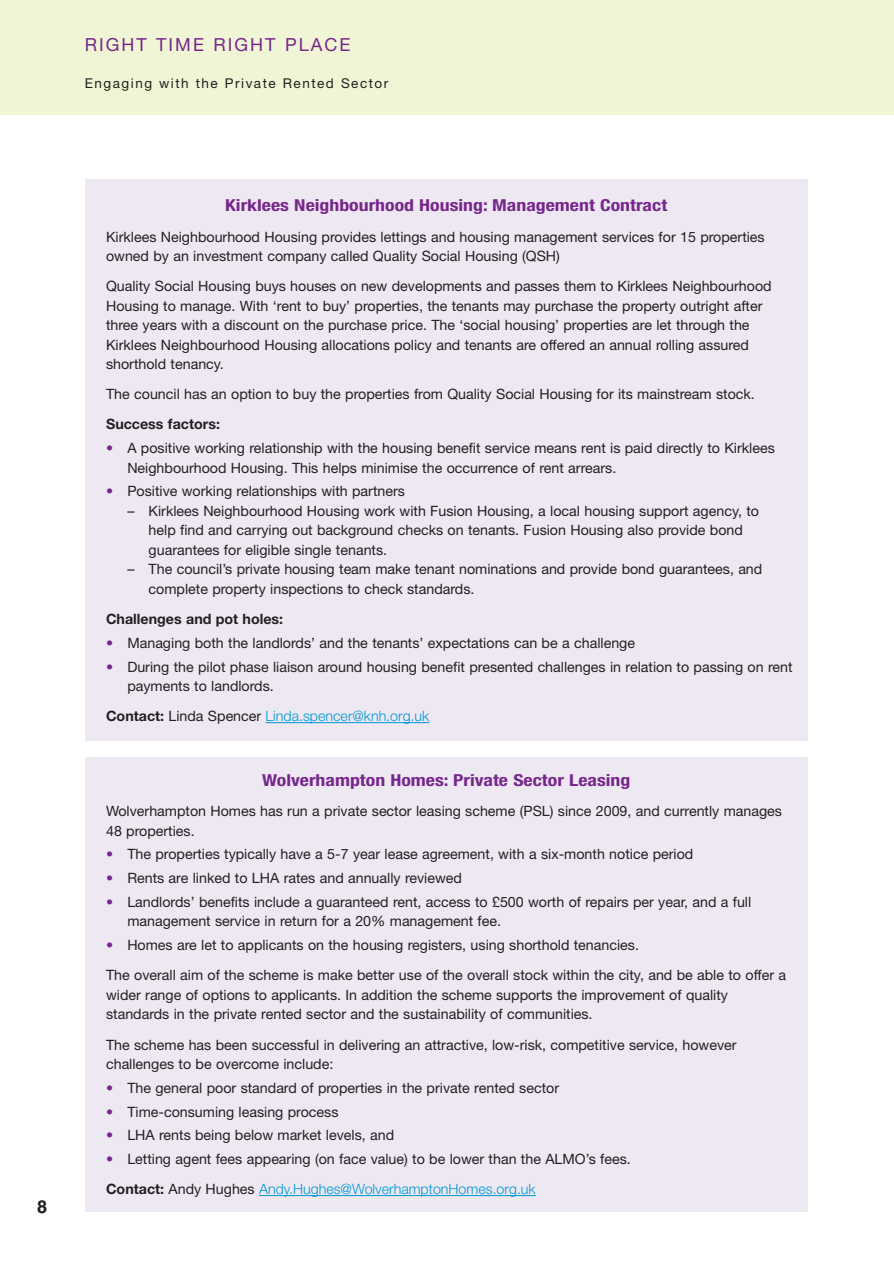
<style>
.page{position:relative;width:894px;height:1263px;background:#fff}
.page>*{position:absolute;margin:0;border:0;box-sizing:border-box;transform-origin:0 0}
.t1{font:18px "Helvetica Neue";letter-spacing:.11em;color:#77278b}
.t2{font:700 18px "Helvetica";color:#231f20}
.t3{font:700 condensed 16.5px "Helvetica Neue";color:#77278b;scale:1.2 1}
.t4{font:14.25px/19.5px "Helvetica Neue";color:#231f20}
.t5{font:300 14.25px "Helvetica Neue";color:#0098d1}
.t6{font:700 14.25px "Helvetica Neue";color:#231f20}
.t7{font:13.5px "Helvetica Neue";letter-spacing:.11em;color:#231f20}
.s1{font-weight:700;font-stretch:condensed;color:#77278b}
.s2{font-weight:700;color:#231f20}
.s3{font-weight:400;color:#231f20}
.s4{font-weight:700}
.s5{font-weight:300;color:#0098d1}
</style>
<div class="page">
<div style="left:85px;top:757px;width:723px;height:455px;background:#eee8f3"></div>
<div style="left:85px;top:179px;width:723px;height:562px;background:#eee8f3"></div>
<hr style="left:893px;top:0;width:1px;height:115px;background:#f0f5d5">
<div style="left:0;top:0;width:893px;height:115px;background:#f0f5d5"></div>
<hr style="left:266px;top:722px;width:163px;height:1px;background:#0098d1">
<hr style="left:259px;top:1195px;width:31px;height:1px;background:#0098d1">
<hr style="left:289px;top:1195px;width:76px;height:1px;background:#0098d1">
<hr style="left:365px;top:1195px;width:171px;height:1px;background:#0098d1">
<p class="t1" style="left:85px;top:38px;width:267px">RIGHT TIME RIGHT PLACE</p>
<p class="t7" style="left:85px;top:78px;width:305px">Engaging with the Private Rented Sector</p>
<p class="t2" style="left:37px;top:1201px;width:12px">8</p>
<p class="t3" style="left:225px;top:200px;width:370px">Kirklees Neighbourhood Housing: Management Contract</p>
<p class="t4" style="left:106px;top:228px;width:660px">Kirklees Neighbourhood Housing provides lettings and housing management services for 15 properties owned by an investment company called Quality Social Housing (QSH)</p>
<p class="t4" style="left:106px;top:278px;width:667px">Quality Social Housing buys houses on new developments and passes them to Kirklees Neighbourhood Housing to manage. With ‘rent to buy’ properties, the tenants may purchase the property outright after three years with a discount on the purchase price. The ‘social housing’ properties are let through the Kirklees Neighbourhood Housing allocations policy and tenants are offered an annual rolling assured shorthold tenancy.</p>
<p class="t4" style="left:106px;top:386px;width:650px">The council has an option to buy the properties from Quality Social Housing for its mainstream stock.</p>
<p class="t6" style="left:106px;top:419px;width:115px">Success factors:</p>
<p class="t4" style="left:127px;top:440px;width:649px;text-indent:-21px"><span class="s1">•</span> A positive working relationship with the housing benefit service means rent is paid directly to Kirklees<br>Neighbourhood Housing. This helps minimise the occurrence of rent arrears.</p>
<p class="t4" style="left:106px;top:483px;width:300px"><span class="s1">•</span> Positive working relationships with partners</p>
<p class="t4" style="left:149px;top:503px;width:612px;text-indent:-21px">– Kirklees Neighbourhood Housing work with Fusion Housing, a local housing support agency, to help find and carrying out background checks on tenants. Fusion Housing also provide bond guarantees for eligible single tenants.</p>
<p class="t4" style="left:149px;top:561px;width:615px;text-indent:-21px">– The council’s private housing team make tenant nominations and provide bond guarantees, and complete property inspections to check standards.</p>
<p class="t6" style="left:106px;top:614px;width:179px">Challenges and pot holes:</p>
<p class="t4" style="left:106px;top:635px;width:530px"><span class="s1">•</span> Managing both the landlords’ and the tenants’ expectations can be a challenge</p>
<p class="t4" style="left:127px;top:658px;width:667px;text-indent:-21px"><span class="s1">•</span> During the pilot phase liaison around housing benefit presented challenges in relation to passing on rent payments to landlords.</p>
<p class="t5" style="left:106px;top:711px;width:325px"><span class="s2">Contact:</span> <span class="s3">Linda Spencer</span> Linda.spencer@knh.org.uk</p>
<p class="t3" style="left:262px;top:774px;width:308px">Wolverhampton Homes: Private Sector Leasing</p>
<p class="t4" style="left:106px;top:803px;width:677px">Wolverhampton Homes has run a private sector leasing scheme (PSL) since 2009, and currently manages<br>48 properties.</p>
<p class="t4" style="left:106px;top:846px;width:589px"><span class="s1">•</span> The properties typically have a 5-7 year lease agreement, with a six-month notice period</p>
<p class="t4" style="left:106px;top:870px;width:357px"><span class="s1">•</span> Rents are linked to LHA rates and annually reviewed</p>
<p class="t4" style="left:127px;top:894px;width:625px;text-indent:-21px"><span class="s1">•</span> Landlords’ benefits include a guaranteed rent, access to £500 worth of repairs per year, and a full management service in return for a 20% management fee.</p>
<p class="t4" style="left:106px;top:932px;width:682px;line-height:30.2px"><span class="s1">•</span> Homes are let to applicants on the housing registers, using shorthold tenancies.<br>The overall aim of the scheme is make better use of the overall stock within the city, and be able to offer a</p>
<p class="t4" style="left:106px;top:987px;width:623px">wider range of options to applicants. In addition the scheme supports the improvement of quality standards in the private rented sector and the sustainability of communities.</p>
<p class="t4" style="left:106px;top:1036px;width:632px">The scheme has been successful in delivering an attractive, low-risk, competitive service, however challenges to be overcome include:</p>
<p class="t4" style="left:106px;top:1079px;width:455px"><span class="s1">•</span> The general poor standard of properties in the private rented sector</p>
<p class="t4" style="left:106px;top:1103px;width:234px"><span class="s1">•</span> Time-consuming leasing process</p>
<p class="t4" style="left:106px;top:1127px;width:290px"><span class="s1">•</span> LHA rents being below market levels, and</p>
<p class="t4" style="left:106px;top:1145px;width:526px;line-height:30.2px"><span class="s1">•</span> Letting agent fees appearing (on face value) to be lower than the ALMO’s fees.<br><span class="s4">Contact:</span> Andy Hughes <span class="s5">Andy.Hughes@WolverhamptonHomes.org.uk</span></p>
</div>
